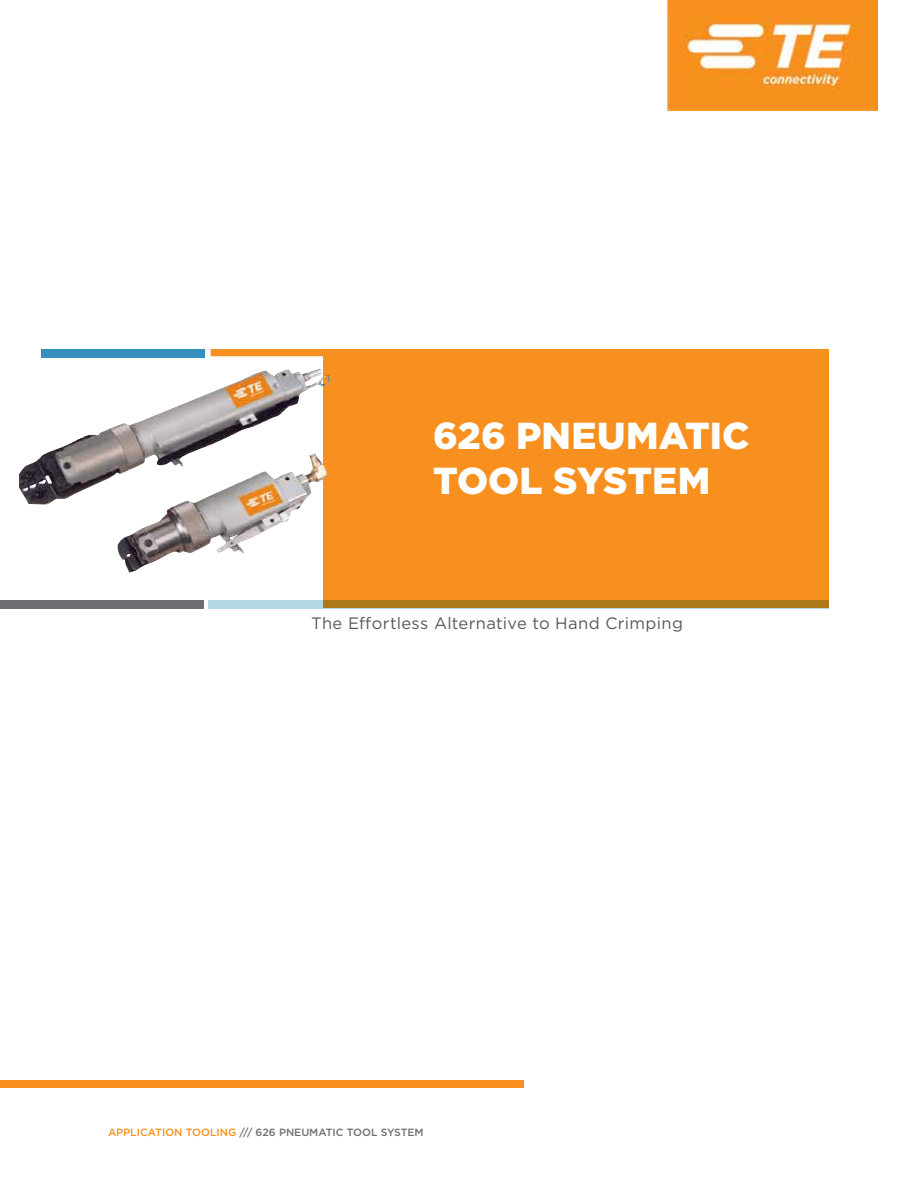
<style>
.page{position:relative;width:918px;height:1188px;background:#fff}
.page>*{position:absolute;margin:0;border:0;box-sizing:border-box;transform-origin:0 0}
.t1{font:900 37.5px/45px "Gotham";color:#fff}
.t2{font:16.5px "Gotham";letter-spacing:.02em;color:#58595b}
.t3{font:500 10.5px "Gotham";color:#6d6e71}
.s1{color:#f7901e}
</style>
<div class="page">
<div style="left:0;top:600px;width:204px;height:8px;background:#6d6e71"></div>
<div style="left:41px;top:349px;width:163px;height:9px;background:#358ebb"></div>
<div style="left:0;top:1080px;width:524px;height:8px;background:#f7901e"></div>
<div style="left:323px;top:349px;width:506px;height:259px;background:#f7901e"></div>
<div style="left:211px;top:349px;width:112px;height:7px;background:#f7901e"></div>
<svg style="left:208px;top:600px;width:621px;height:8px;background:#ae8a40"></svg>
<img style="left:19px;top:369px;width:311px;height:204px">
<img style="left:667px;top:0;width:210px;height:110px">
<div style="left:668px;top:0;width:195px;height:13px;background:#f7901e"></div>
<h1 class="t1" style="left:433px;top:413px;width:318px">626 PNEUMATIC<br>TOOL SYSTEM</h1>
<h2 class="t2" style="left:311px;top:612px;width:374px">The Effortless Alternative to Hand Crimping</h2>
<p class="t3" style="left:108px;top:1125px;width:317px"><span class="s1">APPLICATION TOOLING</span> /// 626 PNEUMATIC TOOL SYSTEM</p>
</div>
